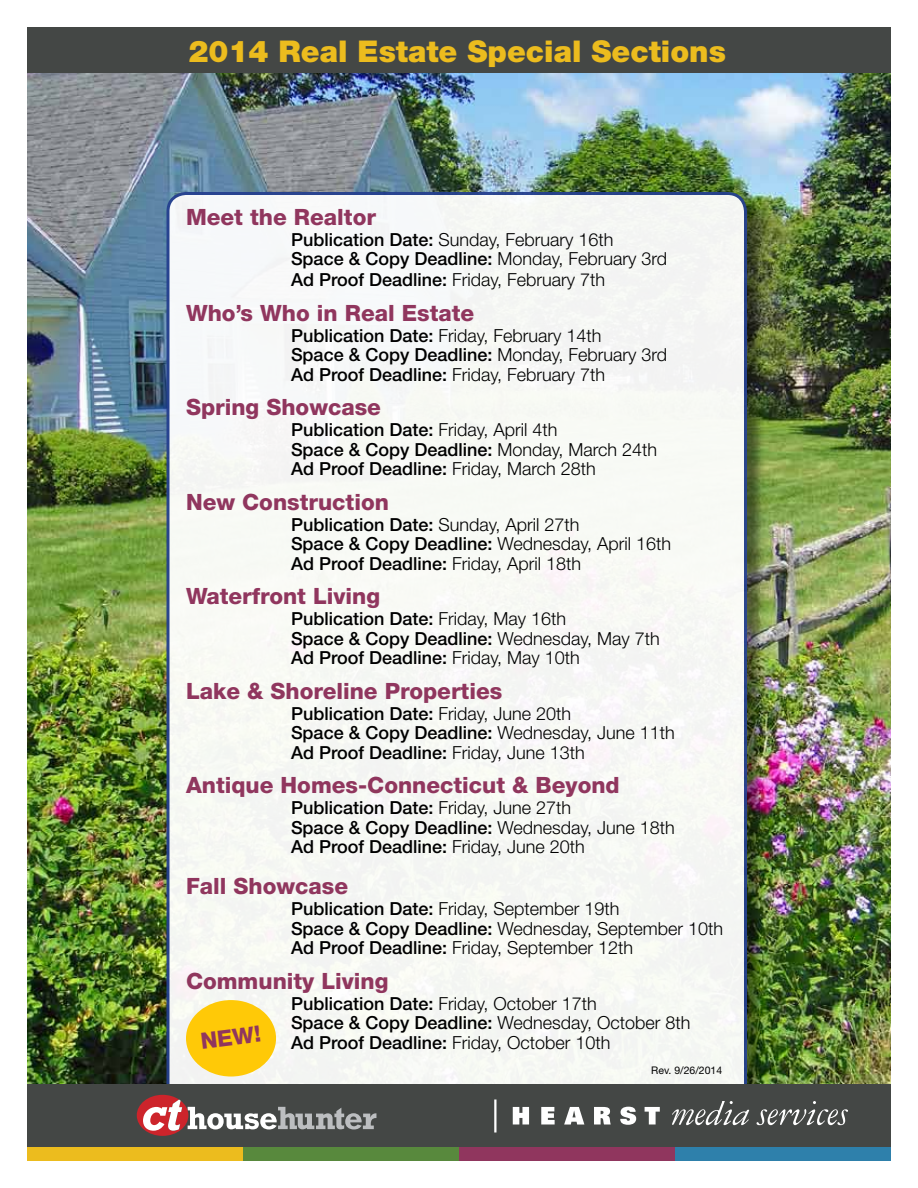
<style>
.page{position:relative;width:918px;height:1188px;background:#fff}
.page>*{position:absolute;margin:0;border:0;box-sizing:border-box;transform-origin:0 0}
.t1{font:900 30px "Helvetica Neue LT Std";color:#ecbc1e}
.t2{font:800 22.5px "Helvetica Neue LT Std";color:#90365e}
.t3{font:500 18px/19.5px "Helvetica Neue LT Std";color:#000}
.t4{font:300 18px/19.5px "Helvetica Neue LT Std";color:#000}
.t5{font:10.5px "Helvetica Neue LT Std";color:#000}
.s1{font-weight:500}
.s2{font-weight:300}
</style>
<div class="page">
<div style="left:27px;top:27px;width:864px;height:52px;background:#444745"></div>
<img style="left:27px;top:73px;width:864px;height:1011px">
<div style="left:169px;top:194px;width:596px;height:929px;background:#000;opacity:.5"></div>
<div style="left:168px;top:194px;width:578px;height:908px;background:#f7f8f5;border-radius:18px"></div>
<div style="left:27px;top:1144px;width:216px;height:17px;background:#ecbc1e"></div>
<div style="left:243px;top:1144px;width:216px;height:17px;background:#58893d"></div>
<div style="left:459px;top:1144px;width:216px;height:17px;background:#90365e"></div>
<div style="left:675px;top:1144px;width:216px;height:17px;background:#2e80ab"></div>
<div style="left:27px;top:1084px;width:864px;height:64px;background:#444745"></div>
<svg style="left:513px;top:1107px;width:16px;height:17px"></svg>
<svg style="left:541px;top:1107px;width:14px;height:17px"></svg>
<svg style="left:564px;top:1107px;width:20px;height:18px"></svg>
<svg style="left:594px;top:1107px;width:17px;height:17px"></svg>
<svg style="left:620px;top:1107px;width:16px;height:18px"></svg>
<svg style="left:645px;top:1107px;width:15px;height:17px"></svg>
<svg style="left:672px;top:1101px;width:77px;height:24px"></svg>
<svg style="left:757px;top:1101px;width:91px;height:24px"></svg>
<hr style="left:494px;top:1100px;width:2px;height:32px;background:#fff">
<svg style="left:137px;top:1095px;width:239px;height:41px"></svg>
<div style="left:186px;top:1000px;width:90px;height:77px;background:#ffc907;border-radius:50%"></div>
<h1 class="t1" style="left:188px;top:33px;width:539px">2014 Real Estate Special Sections</h1>
<p class="t2" style="left:186px;top:203px;width:192px">Meet the Realtor</p>
<p class="t4" style="left:291px;top:229px;width:378px;line-height:20.2px"><span class="s1">Publication Date:</span> Sunday, February 16th<br><span class="s1">Space &amp; Copy Deadline:</span> Monday, February 3rd<br><span class="s1">Ad Proof Deadline:</span> Friday, February 7th</p>
<p class="t2" style="left:186px;top:299px;width:290px">Who’s Who in Real Estate</p>
<p class="t4" style="left:291px;top:325px;width:378px"><span class="s1">Publication Date:</span> Friday, February 14th<br><span class="s1">Space &amp; Copy Deadline:</span> Monday, February 3rd<br><span class="s1">Ad Proof Deadline:</span> Friday, February 7th</p>
<p class="t2" style="left:186px;top:394px;width:197px">Spring Showcase</p>
<p class="t3" style="left:291px;top:420px;width:368px">Publication Date: <span class="s2">Friday, April 4th<br></span>Space &amp; Copy Deadline: <span class="s2">Monday, March 24th<br></span>Ad Proof Deadline: <span class="s2">Friday, March 28th</span></p>
<p class="t2" style="left:186px;top:488px;width:204px">New Construction</p>
<p class="t3" style="left:291px;top:514px;width:382px">Publication Date: <span class="s2">Sunday, April 27th<br></span>Space &amp; Copy Deadline: <span class="s2">Wednesday, April 16th<br></span>Ad Proof Deadline: <span class="s2">Friday, April 18th</span></p>
<p class="t2" style="left:186px;top:583px;width:196px">Waterfront Living</p>
<p class="t3" style="left:291px;top:609px;width:370px">Publication Date: <span class="s2">Friday, May 16th<br></span>Space &amp; Copy Deadline: <span class="s2">Wednesday, May 7th<br></span>Ad Proof Deadline: <span class="s2">Friday, May 10th</span></p>
<p class="t2" style="left:186px;top:677px;width:318px">Lake &amp; Shoreline Properties</p>
<p class="t3" style="left:291px;top:703px;width:385px">Publication Date: <span class="s2">Friday, June 20th<br></span>Space &amp; Copy Deadline: <span class="s2">Wednesday, June 11th<br></span>Ad Proof Deadline: <span class="s2">Friday, June 13th</span></p>
<p class="t2" style="left:186px;top:772px;width:435px">Antique Homes-Connecticut &amp; Beyond</p>
<p class="t3" style="left:291px;top:798px;width:385px">Publication Date: <span class="s2">Friday, June 27th<br></span>Space &amp; Copy Deadline: <span class="s2">Wednesday, June 18th<br></span>Ad Proof Deadline: <span class="s2">Friday, June 20th</span></p>
<p class="t2" style="left:186px;top:873px;width:164px">Fall Showcase</p>
<p class="t4" style="left:291px;top:899px;width:434px"><span class="s1">Publication Date:</span> Friday, September 19th<br><span class="s1">Space &amp; Copy Deadline:</span> Wednesday, September 10th<br><span class="s1">Ad Proof Deadline:</span> Friday, September 12th</p>
<p class="t2" style="left:186px;top:967px;width:204px">Community Living</p>
<p class="t4" style="left:291px;top:993px;width:401px"><span class="s1">Publication Date:</span> Friday, October 17th<br><span class="s1">Space &amp; Copy Deadline:</span> Wednesday, October 8th<br><span class="s1">Ad Proof Deadline:</span> Friday, October 10th</p>
<p class="t5" style="left:651px;top:1064px;width:73px">Rev. 9/26/2014</p>
<p class="t2" style="left:199px;top:1028px;width:62px;rotate:-7deg">NEW!</p>
</div>
